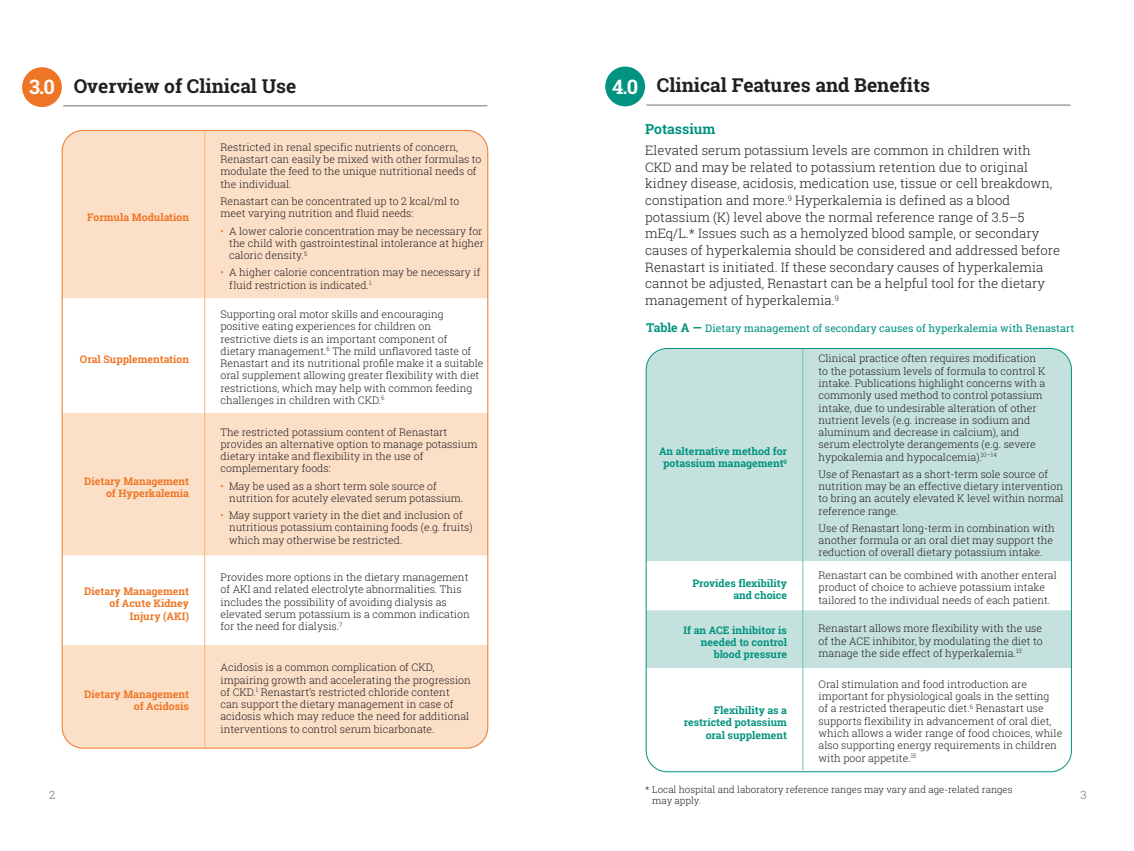
<style>
.page{position:relative;width:1134px;height:851px;background:#fff}
.page>*{position:absolute;margin:0;border:0;box-sizing:border-box;transform-origin:0 0}
.t1{font:700 19.25px "Roboto Slab";color:#231f20}
.t2{font:700 14px "Roboto Slab";color:#00937f}
.t3{font:300 13.12px/16.6px "Roboto Slab";color:#231f20}
.t4{font:300 11.38px "Roboto Slab";color:#6c6d70}
.t5{font:300 10.5px/12.2px "Roboto Slab";color:#231f20}
.t6{font:700 10.5px/12.2px "Roboto Slab";color:#00937f;text-align:right}
.t7{font:700 10.5px/12.2px "Roboto Slab";color:#ee7625;text-align:right}
.t8{font:10.5px "Roboto Slab";color:#00937f}
.t9{font:300 9.62px/11.5px "Roboto Slab";color:#231f20}
.s1{font-size:20.12px;color:#fff}
.s2{color:#ee7625}
.s3{font-weight:700;font-size:12.25px}
</style>
<div class="page">
<svg style="left:62px;top:130px;width:426px;height:618px;fill:#fcdfc7"></svg>
<hr style="left:204px;top:130px;width:1px;height:168px;background:#f6b584">
<hr style="left:204px;top:298px;width:1px;height:115px;background:#f6b584">
<hr style="left:204px;top:413px;width:1px;height:142px;background:#f6b584">
<hr style="left:204px;top:555px;width:1px;height:90px;background:#f6b584">
<hr style="left:204px;top:645px;width:1px;height:103px;background:#f6b584">
<hr style="left:646px;top:104px;width:425px;height:2px;background:#7e8286">
<div style="left:605px;top:67px;width:40px;height:39px;background:#00937f;border-radius:50%"></div>
<hr style="left:63px;top:105px;width:424px;height:1px;background:#7e8286">
<div style="left:22px;top:67px;width:40px;height:40px;background:#ee7625;border-radius:50%"></div>
<svg style="left:646px;top:348px;width:424px;height:320px;fill:#c5e1dd"></svg>
<hr style="left:803px;top:348px;width:1px;height:213px;background:#74bdb4">
<hr style="left:803px;top:561px;width:1px;height:49px;background:#74bdb4">
<hr style="left:803px;top:610px;width:1px;height:58px;background:#74bdb4">
<hr style="left:803px;top:668px;width:1px;height:102px;background:#74bdb4">
<h1 class="t1" style="left:29px;top:72px;width:269px"><span class="s1">3.0</span> Overview of Clinical Use</h1>
<h1 class="t1" style="left:612px;top:72px;width:320px"><span class="s1">4.0</span> Clinical Features and Benefits</h1>
<p class="t7" style="left:87px;top:211px;width:103px">Formula Modulation</p>
<p class="t7" style="left:80px;top:352px;width:111px">Oral Supplementation</p>
<p class="t7" style="left:84px;top:475px;width:106px">Dietary Management of Hyperkalemia</p>
<p class="t7" style="left:84px;top:585px;width:106px">Dietary Management of Acute Kidney<br>Injury (AKI)</p>
<p class="t7" style="left:84px;top:687px;width:106px">Dietary Management of Acidosis</p>
<p class="t5" style="left:220px;top:141px;width:263px">Restricted in renal specific nutrients of concern, Renastart can easily be mixed with other formulas to modulate the feed to the unique nutritional needs of the individual.</p>
<p class="t5" style="left:220px;top:195px;width:241px">Renastart can be concentrated up to 2 kcal/ml to meet varying nutrition and fluid needs:</p>
<p class="t5" style="left:229px;top:224px;width:256px;text-indent:-9px"><span class="s2">•</span> A lower calorie concentration may be necessary for the child with gastrointestinal intolerance at higher caloric density.<sup>5</sup></p>
<p class="t5" style="left:229px;top:266px;width:253px;text-indent:-9px"><span class="s2">•</span> A higher calorie concentration may be necessary if fluid restriction is indicated.<sup>1</sup></p>
<p class="t5" style="left:220px;top:308px;width:264px">Supporting oral motor skills and encouraging positive eating experiences for children on restrictive diets is an important component of dietary management.<sup>6</sup> The mild unflavored taste of Renastart and its nutritional profile make it a suitable oral supplement allowing greater flexibility with diet restrictions, which may help with common feeding challenges in children with CKD.<sup>6</sup></p>
<p class="t5" style="left:220px;top:425px;width:258px">The restricted potassium content of Renastart provides an alternative option to manage potassium dietary intake and flexibility in the use of complementary foods:</p>
<p class="t5" style="left:229px;top:479px;width:236px;text-indent:-9px"><span class="s2">•</span> May be used as a short term sole source of nutrition for acutely elevated serum potassium.</p>
<p class="t5" style="left:229px;top:509px;width:245px;text-indent:-9px"><span class="s2">•</span> May support variety in the diet and inclusion of nutritious potassium containing foods (e.g. fruits) which may otherwise be restricted.</p>
<p class="t5" style="left:220px;top:571px;width:251px">Provides more options in the dietary management of AKI and related electrolyte abnormalities. This includes the possibility of avoiding dialysis as elevated serum potassium is a common indication for the need for dialysis.<sup>7</sup></p>
<p class="t5" style="left:220px;top:661px;width:252px">Acidosis is a common complication of CKD, impairing growth and accelerating the progression of CKD.<sup>1</sup> Renastart’s restricted chloride content<br>can support the dietary management in case of acidosis which may reduce the need for additional interventions to control serum bicarbonate.</p>
<h2 class="t2" style="left:645px;top:119px;width:72px">Potassium</h2>
<p class="t3" style="left:645px;top:142px;width:416px">Elevated serum potassium levels are common in children with CKD and may be related to potassium retention due to original kidney disease, acidosis, medication use, tissue or cell breakdown, constipation and more.<sup>9</sup> Hyperkalemia is defined as a blood potassium (K) level above the normal reference range of 3.5–5 mEq/L.* Issues such as a hemolyzed blood sample, or secondary causes of hyperkalemia should be considered and addressed before Renastart is initiated. If these secondary causes of hyperkalemia cannot be adjusted, Renastart can be a helpful tool for the dietary management of hyperkalemia.<sup>9</sup></p>
<p class="t8" style="left:646px;top:321px;width:429px"><span class="s3">Table A —</span> Dietary management of secondary causes of hyperkalemia with Renastart</p>
<p class="t6" style="left:659px;top:445px;width:129px;text-align:center">An alternative method for potassium management<sup>9</sup></p>
<p class="t5" style="left:819px;top:352px;width:228px">Clinical practice often requires modification to the potassium levels of formula to control K intake. Publications highlight concerns with a commonly used method to control potassium intake, due to undesirable alteration of other nutrient levels (e.g. increase in sodium and aluminum and decrease in calcium), and serum electrolyte derangements (e.g. severe hypokalemia and hypocalcemia).<sup>10–14</sup></p>
<p class="t5" style="left:819px;top:467px;width:247px">Use of Renastart as a short-term sole source of nutrition may be an effective dietary intervention to bring an acutely elevated K level within normal reference range.</p>
<p class="t5" style="left:819px;top:521px;width:238px">Use of Renastart long-term in combination with another formula or an oral diet may support the reduction of overall dietary potassium intake.</p>
<p class="t6" style="left:692px;top:576px;width:96px">Provides flexibility and choice</p>
<p class="t5" style="left:819px;top:568px;width:240px">Renastart can be combined with another enteral product of choice to achieve potassium intake tailored to the individual needs of each patient.</p>
<p class="t6" style="left:684px;top:624px;width:105px">If an ACE inhibitor is needed to control blood pressure</p>
<p class="t5" style="left:819px;top:622px;width:226px;text-align:justify">Renastart allows more flexibility with the use of the ACE inhibitor, by modulating the diet to manage the side effect of hyperkalemia.<sup>13</sup></p>
<p class="t6" style="left:684px;top:704px;width:105px">Flexibility as a restricted potassium oral supplement</p>
<p class="t5" style="left:819px;top:677px;width:245px">Oral stimulation and food introduction are important for physiological goals in the setting<br>of a restricted therapeutic diet.<sup>6</sup> Renastart use supports flexibility in advancement of oral diet, which allows a wider range of food choices, while also supporting energy requirements in children with poor appetite.<sup>15</sup></p>
<p class="t9" style="left:652px;top:783px;width:362px;text-indent:-7px">* Local hospital and laboratory reference ranges may vary and age-related ranges may apply.</p>
<p class="t4" style="left:49px;top:787px;width:8px">2</p>
<p class="t4" style="left:1080px;top:787px;width:8px">3</p>
</div>
